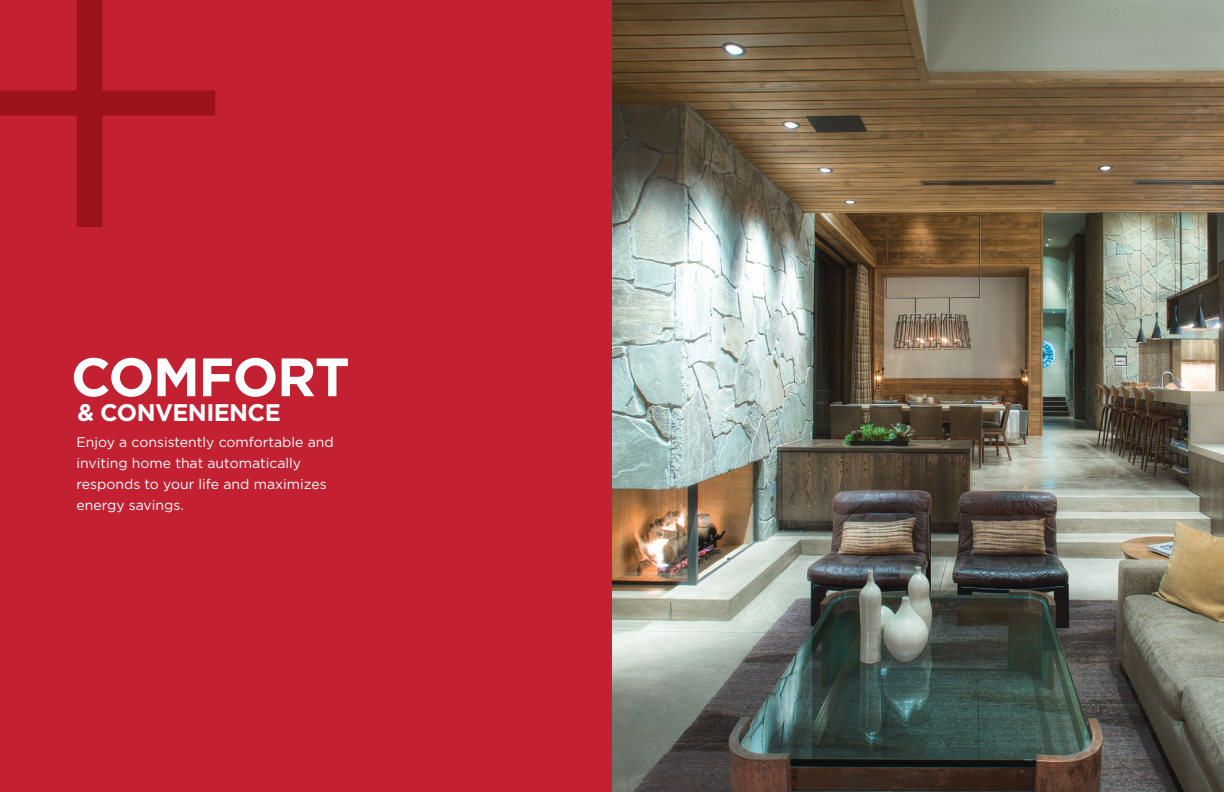
<style>
.page{position:relative;width:1224px;height:792px;background:#fff}
.page>*{position:absolute;margin:0;border:0;box-sizing:border-box;transform-origin:0 0}
.t1{font:700 54px "Gotham";letter-spacing:-.025em;color:#fff}
.t2{font:700 24px "Gotham";letter-spacing:-.025em;color:#fff}
.t3{font:14px/21px "Gotham";color:#fff}
</style>
<div class="page">
<div style="left:0;top:0;width:612px;height:792px;background:#c32032"></div>
<img style="left:612px;top:0;width:612px;height:792px">
<svg style="left:0;top:0;width:215px;height:227px"></svg>
<h1 class="t1" style="left:71px;top:341px;width:280px">COMFORT</h1>
<h2 class="t2" style="left:78px;top:397px;width:205px">&amp; CONVENIENCE</h2>
<p class="t3" style="left:76px;top:431px;width:259px">Enjoy a consistently comfortable and inviting home that automatically responds to your life and maximizes energy savings.</p>
</div>
